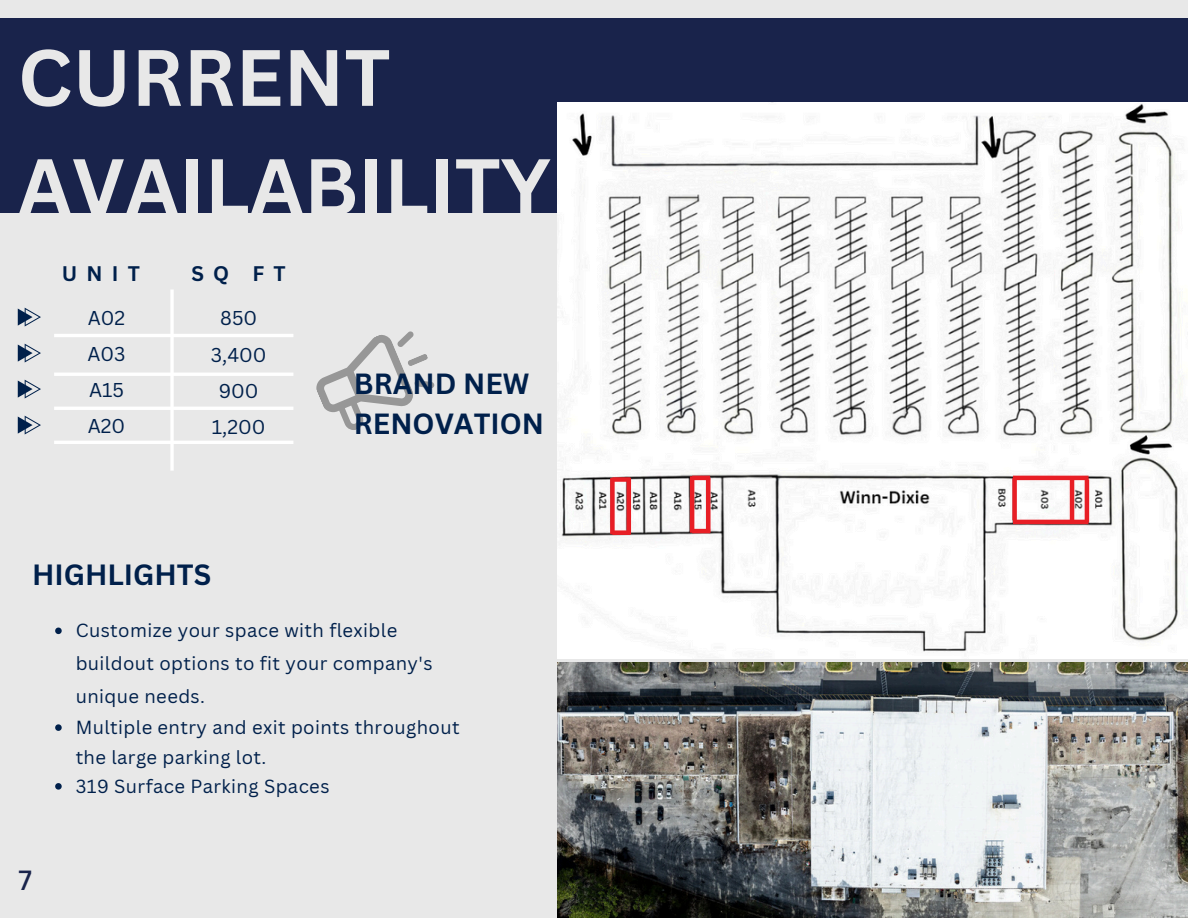
<style>
.page{position:relative;width:1188px;height:918px;background:#e8e8e8}
.page>*{position:absolute;margin:0;border:0;box-sizing:border-box;transform-origin:0 0}
.t1{font:700 78px/109.2px "Canva Sans";color:#e8e8e8}
.t2{font:700 28.5px "Canva Sans";color:#00204b}
.t3{font:700 28.35px/39.3px "Canva Sans";color:#00204b}
.t4{font:500 27px "Canva Sans";color:#19234b}
.t5{font:700 20.55px "Canva Sans";letter-spacing:.445em;color:#00204b}
.t6{font:19.5px/36.3px "Canva Sans";color:#00204b;text-align:justify}
.t7{font:18.45px/32.7px "Canva Sans";letter-spacing:.02em;color:#00204b}
</style>
<div class="page">
<div style="left:0;top:18px;width:1188px;height:194px;background:#19234b"></div>
<img style="left:558px;top:662px;width:630px;height:256px">
<svg style="left:316px;top:331px;width:119px;height:99px"></svg>
<hr style="left:170px;top:289px;width:4px;height:182px;background:#fff">
<svg style="left:18px;top:308px;width:23px;height:18px"></svg>
<svg style="left:18px;top:344px;width:23px;height:18px"></svg>
<svg style="left:18px;top:380px;width:23px;height:18px"></svg>
<svg style="left:18px;top:416px;width:23px;height:18px"></svg>
<hr style="left:54px;top:334px;width:239px;height:3px;background:#fff">
<hr style="left:54px;top:373px;width:239px;height:3px;background:#fff">
<hr style="left:54px;top:407px;width:239px;height:3px;background:#fff">
<hr style="left:54px;top:441px;width:239px;height:3px;background:#fff">
<svg style="left:55px;top:628px;width:7px;height:6px"></svg>
<svg style="left:55px;top:724px;width:7px;height:7px"></svg>
<svg style="left:55px;top:783px;width:7px;height:7px"></svg>
<img style="left:558px;top:103px;width:630px;height:556px">
<hr style="left:1013px;top:520px;width:76px;height:4px;background:#e81e25">
<hr style="left:1013px;top:476px;width:76px;height:4px;background:#e81e25">
<div style="left:1012px;top:478px;width:5px;height:42px;background:#e81e25"></div>
<hr style="left:1085px;top:480px;width:4px;height:42px;background:#e81e25">
<hr style="left:1070px;top:478px;width:4px;height:42px;background:#e81e25">
<div style="left:706px;top:478px;width:5px;height:55px;background:#e81e25"></div>
<hr style="left:690px;top:476px;width:4px;height:57px;background:#e81e25">
<hr style="left:627px;top:478px;width:4px;height:56px;background:#e81e25">
<div style="left:610px;top:478px;width:5px;height:56px;background:#e81e25"></div>
<div style="left:612px;top:477px;width:18px;height:5px;background:#e81e25"></div>
<div style="left:612px;top:530px;width:18px;height:5px;background:#e81e25"></div>
<hr style="left:692px;top:476px;width:18px;height:4px;background:#e81e25">
<hr style="left:692px;top:529px;width:18px;height:4px;background:#e81e25">
<p class="t1" style="left:18px;top:21px;width:535px">CURRENT<br>AVAILABILITY</p>
<p class="t5" style="left:62px;top:259px;width:80px">UNIT</p>
<p class="t5" style="left:191px;top:259px;width:96px">SQ FT</p>
<p class="t6" style="left:87px;top:299px;width:40px">A02<br>A03<br>A15</p>
<p class="t6" style="left:88px;top:408px;width:39px">A20</p>
<p class="t6" style="left:211px;top:300px;width:57px;text-align:center">850<br>3,400<br>900</p>
<p class="t6" style="left:212px;top:409px;width:55px">1,200</p>
<p class="t2" style="left:32px;top:554px;width:181px">HIGHLIGHTS</p>
<p class="t3" style="left:354px;top:364px;width:192px">BRAND NEW<br>RENOVATION</p>
<p class="t4" style="left:19px;top:861px;width:15px">7</p>
<p class="t7" style="left:76px;top:614px;width:358px">Customize your space with flexible buildout options to fit your company's unique needs.</p>
<p class="t7" style="left:76px;top:712px;width:386px;line-height:29.4px">Multiple entry and exit points throughout the large parking lot.</p>
<p class="t7" style="left:76px;top:769px;width:255px">319 Surface Parking Spaces</p>
</div>
